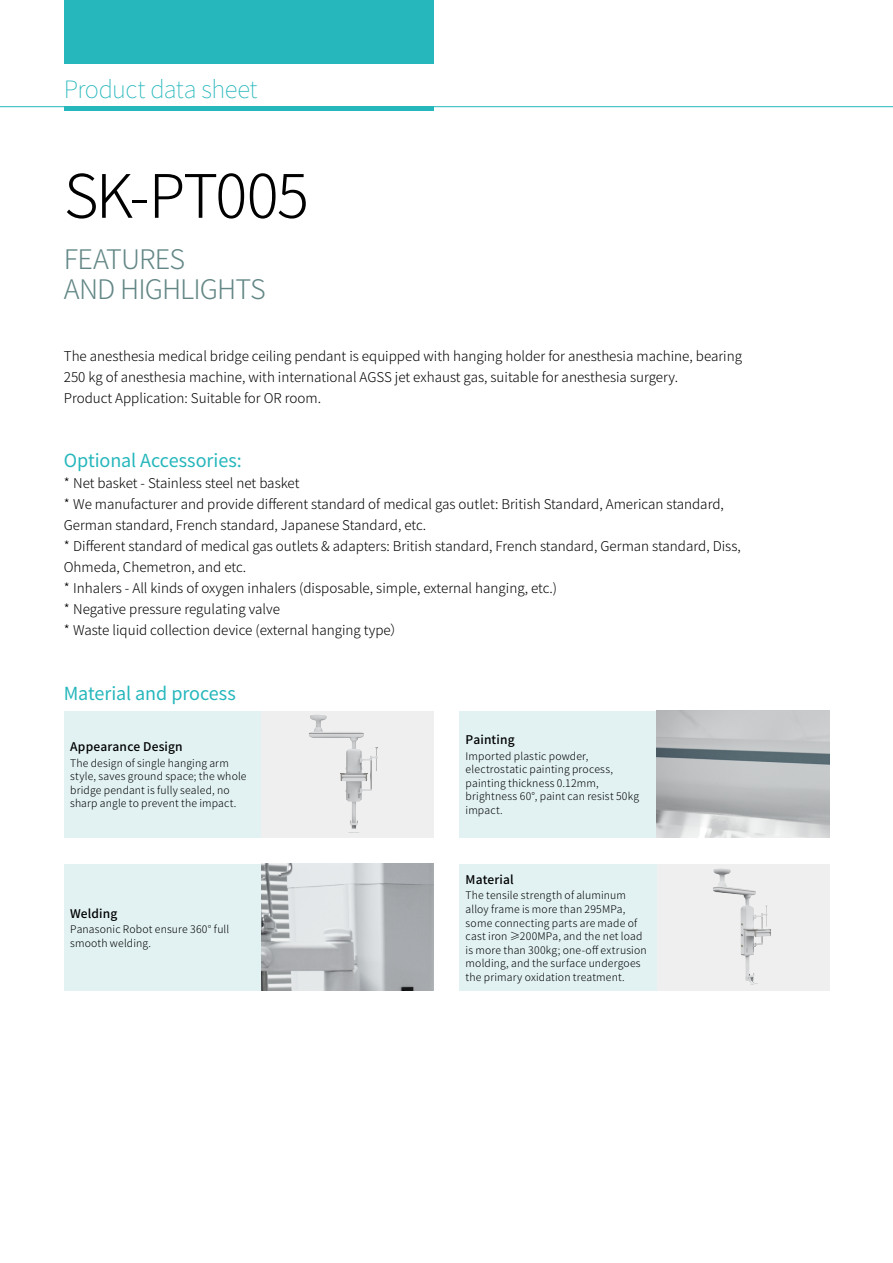
<style>
.page{position:relative;width:893px;height:1263px;background:#fff}
.page>*{position:absolute;margin:0;border:0;box-sizing:border-box;transform-origin:0 0}
.t1{font:300 60px "Noto Sans CJ Ksc";letter-spacing:-.035em;color:#000}
.t2{font:300 27px/30px "Noto Sans CJ Ksc";letter-spacing:-.035em;color:#638786}
.t3{font:100 24px "Noto Sans CJ Ksc";letter-spacing:-.025em;color:#26b7bc}
.t4{font:18px "Noto Sans CJ Ksc";letter-spacing:-.005em;color:#26b7bc}
.t5{font:300 13.5px/21px "Noto Sans CJ Ksc";color:#000}
.t6{font:500 12px "Noto Sans CJ Ksc";letter-spacing:.01em;color:#000}
.t7{font:300 10.5px/13.5px "Noto Sans CJ Ksc";letter-spacing:.015em;color:#000}
</style>
<div class="page">
<hr style="left:0;top:106px;width:893px;height:1px;background:#26b7bc">
<div style="left:64px;top:0;width:370px;height:64px;background:#26b7bc"></div>
<hr style="left:64px;top:107px;width:370px;height:4px;background:#26b7bc">
<div style="left:64px;top:711px;width:197px;height:127px;background:#e2f2f3"></div>
<div style="left:261px;top:711px;width:173px;height:127px;background:#efefef"></div>
<img style="left:309px;top:715px;width:69px;height:118px">
<div style="left:64px;top:864px;width:197px;height:127px;background:#e2f2f3"></div>
<img style="left:261px;top:864px;width:173px;height:127px">
<div style="left:459px;top:711px;width:198px;height:127px;background:#e2f2f3"></div>
<img style="left:657px;top:711px;width:172px;height:127px">
<div style="left:459px;top:864px;width:198px;height:127px;background:#e2f2f3"></div>
<div style="left:657px;top:864px;width:172px;height:127px;background:#efefef"></div>
<img style="left:713px;top:868px;width:58px;height:117px">
<h3 class="t3" style="left:64px;top:75px;width:195px">Product data sheet</h3>
<h1 class="t1" style="left:64px;top:162px;width:247px">SK-PT005</h1>
<h2 class="t2" style="left:64px;top:245px;width:170px">Features and Highlights</h2>
<p class="t5" style="left:64px;top:345px;width:680px">The anesthesia medical bridge ceiling pendant is equipped with hanging holder for anesthesia machine, bearing<br>250 kg of anesthesia machine, with international AGSS jet exhaust gas, suitable for anesthesia surgery.<br>Product Application: Suitable for OR room.</p>
<h3 class="t4" style="left:64px;top:451px;width:179px">Optional Accessories:</h3>
<p class="t5" style="left:64px;top:473px;width:679px">* N et basket - Stainless steel net basket<br>* We manufacturer and provide different standard of medical gas outlet: British Standard, American standard, German standard, French standard, Japanese Standard, etc.<br>* Different standard of medical gas outlets &amp; adapters: British standard, French standard, German standard, Diss, Ohmeda, Chemetron, and etc.<br>* I nhalers - All kinds of oxygen inhalers (disposable, simple, external hanging, etc.)<br>* N egative pressure regulating valve<br>* Waste liquid collection device (external hanging type）</p>
<h3 class="t4" style="left:64px;top:683px;width:174px">Material and process</h3>
<p class="t6" style="left:70px;top:740px;width:114px">Appearance Design</p>
<p class="t7" style="left:70px;top:756px;width:178px">The design of single hanging arm style, saves ground space; the whole bridge pendant is fully sealed, no sharp angle to prevent the impact.</p>
<p class="t6" style="left:70px;top:906px;width:49px">Welding</p>
<p class="t7" style="left:70px;top:923px;width:161px">Panasonic Robot ensure 360° full smooth welding.</p>
<p class="t6" style="left:466px;top:733px;width:51px">Painting</p>
<p class="t7" style="left:466px;top:749px;width:175px">I mported plastic powder, electrostatic painting process, painting thickness 0.12mm, brightness 60°, paint can resist 50kg impact.</p>
<p class="t6" style="left:466px;top:873px;width:50px">Material</p>
<p class="t7" style="left:466px;top:889px;width:183px">The tensile strength of aluminum alloy frame is more than 295MPa, some connecting parts are made of cast iron ≥200MPa, and the net load is more than 300kg; one-off extrusion molding, and the surface undergoes the primary oxidation treatment.</p>
</div>
